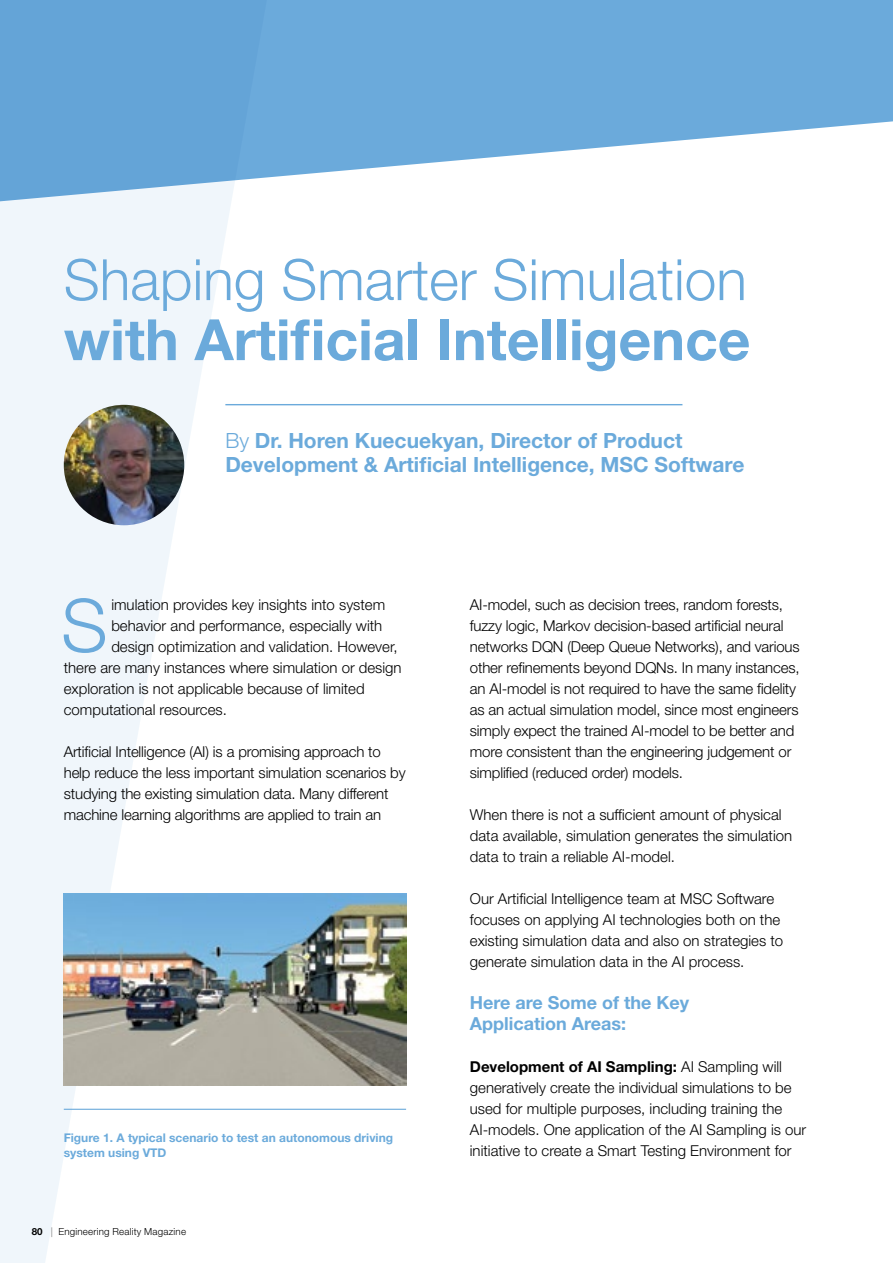
<style>
.page{position:relative;width:893px;height:1263px;background:#fff}
.page>*{position:absolute;margin:0;border:0;box-sizing:border-box;transform-origin:0 0}
.t1{font:300 73.8px "Helvetica Neue LT Std";color:#6baadb}
.t2{font:700 57px "Helvetica Neue LT Std";color:#6baadb}
.t3{font:300 57px "Helvetica Neue LT Std";color:#6baadb}
.t4{font:700 21px/24px "Helvetica Neue LT Std";color:#6baadb}
.t5{font:700 18px/21px "Helvetica Neue LT Std";color:#6baadb}
.t6{font:300 15px/21px "Helvetica Neue LT Std";color:#000}
.t7{font:700 12px/15px "Helvetica Neue LT Std";color:#6baadb}
.t8{font:300 9.75px "Helvetica Neue LT Std";letter-spacing:.02em;color:#000}
.s1{font-weight:300}
.s2{font-weight:700}
.s3{color:#6d6e71}
</style>
<div class="page">
<svg style="left:271px;top:0;width:622px;height:177px;fill:#6baadb"></svg>
<svg style="left:0;top:0;width:271px;height:1263px;fill:#f0f6fb"></svg>
<hr style="left:225px;top:404px;width:457px;height:1px;background:#6baadb">
<img style="left:64px;top:405px;width:120px;height:120px;border-radius:60px">
<img style="left:64px;top:893px;width:342px;height:192px">
<hr style="left:64px;top:1109px;width:342px;height:1px;background:#6baadb">
<h2 class="t3" style="left:64px;top:245px;width:685px">Shaping Smarter Simulation</h2>
<h2 class="t2" style="left:64px;top:305px;width:688px">with Artificial Intelligence</h2>
<h3 class="t4" style="left:225px;top:428px;width:521px"><span class="s1">By</span> Dr. Horen Kuecuekyan, Director of Product<br>Development &amp; Artificial Intelligence, MSC Software</h3>
<h1 class="t1" style="left:61px;top:580px;width:48px">S</h1>
<p class="t6" style="left:111px;top:594px;width:275px">imulation provides key insights into system</p>
<p class="t6" style="left:111px;top:615px;width:272px">behavior and performance, especially with</p>
<p class="t6" style="left:111px;top:636px;width:288px">design optimization and validation. However,</p>
<p class="t6" style="left:64px;top:657px;width:339px">there are many instances where simulation or design</p>
<p class="t6" style="left:64px;top:678px;width:302px">exploration is not applicable because of limited</p>
<p class="t6" style="left:64px;top:699px;width:165px">computational resources.</p>
<p class="t6" style="left:64px;top:741px;width:343px">Artificial Intelligence (AI) is a promising approach to help reduce the less important simulation scenarios by studying the existing simulation data. Many different machine learning algorithms are applied to train an</p>
<p class="t7" style="left:64px;top:1130px;width:331px">Figure 1. A typical scenario to test an autonomous driving system using VTD</p>
<p class="t8" style="left:32px;top:1225px;width:156px"><span class="s2">80</span> <span class="s3">|</span> Engineering Reality Magazine</p>
<p class="t6" style="left:470px;top:594px;width:331px">AI-model, such as decision trees, random forests, fuzzy logic, Markov decision-based artificial neural networks DQN (Deep Queue Networks), and various other refinements beyond DQNs. In many instances, an AI-model is not required to have the same fidelity as an actual simulation model, since most engineers simply expect the trained AI-model to be better and more consistent than the engineering judgement or simplified (reduced order) models.</p>
<p class="t6" style="left:470px;top:804px;width:324px">When there is not a sufficient amount of physical data available, simulation generates the simulation data to train a reliable AI-model.</p>
<p class="t6" style="left:470px;top:888px;width:315px">Our Artificial Intelligence team at MSC Software focuses on applying AI technologies both on the existing simulation data and also on strategies to generate simulation data in the AI process.</p>
<p class="t5" style="left:470px;top:991px;width:221px">Here are Some of the Key<br>Application Areas:</p>
<p class="t6" style="left:470px;top:1056px;width:338px"><span class="s2">Development of AI Sampling:</span> AI Sampling will generatively create the individual simulations to be used for multiple purposes, including training the AI-models. One application of the AI Sampling is our initiative to create a Smart Testing Environment for</p>
</div>
